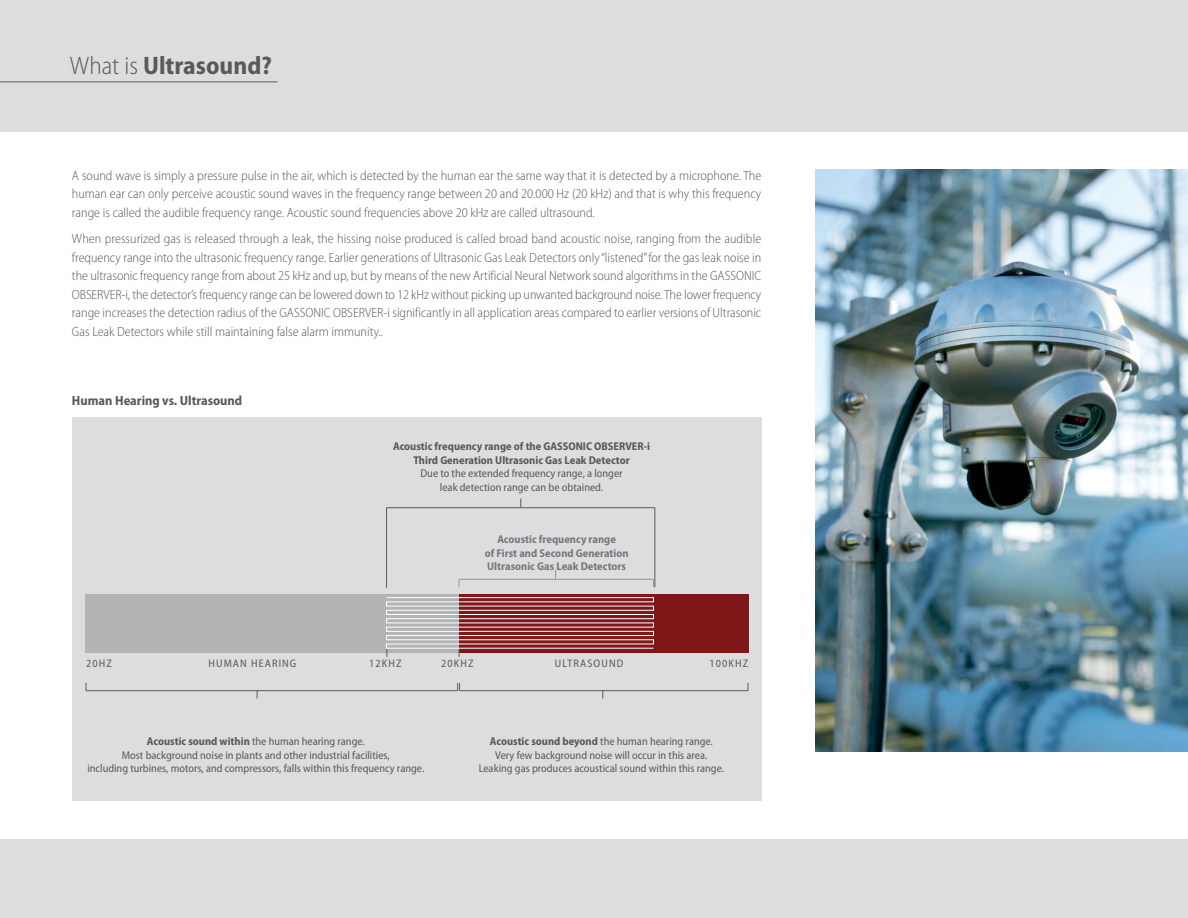
<style>
.page{position:relative;width:1188px;height:918px;background:#fff}
.page>*{position:absolute;margin:0;border:0;box-sizing:border-box;transform-origin:0 0}
.t1{font:700 semi-condensed 25.35px "Myriad Pro";color:#58595b}
.t2{font:300 semi-condensed 13.35px/18.5px "Myriad Pro";color:#58595b;text-align:justify}
.t3{font:700 semi-condensed 13.35px "Myriad Pro";color:#58595b}
.t4{font:semi-condensed 11.25px/13.5px "Myriad Pro";color:#58595b;text-align:center}
.t5{font:700 semi-condensed 11.25px/13.5px "Myriad Pro";color:#58595b;text-align:center}
.t6{font:700 semi-condensed 11.25px/13.5px "Myriad Pro";color:#77787b;text-align:center}
.t7{font:semi-condensed 10.95px "Myriad Pro";letter-spacing:.1em;color:#58595b}
.s1{font-weight:300}
.s2{font-weight:700}
</style>
<div class="page">
<div style="left:0;top:0;width:1188px;height:131px;background:#dcddde"></div>
<div style="left:0;top:839px;width:1188px;height:79px;background:#dcddde"></div>
<hr style="left:0;top:82px;width:277px;height:1px;background:#58595b">
<div style="left:72px;top:418px;width:689px;height:383px;background:#dcddde"></div>
<div style="left:86px;top:594px;width:373px;height:58px;background:#b2b4b6"></div>
<div style="left:459px;top:594px;width:290px;height:58px;background:#7f1719"></div>
<svg style="left:458px;top:570px;width:196px;height:17px"></svg>
<svg style="left:86px;top:683px;width:663px;height:15px"></svg>
<svg style="left:386px;top:597px;width:268px;height:60px"></svg>
<hr style="left:655px;top:507px;width:1px;height:80px;background:#58595b">
<hr style="left:386px;top:508px;width:1px;height:80px;background:#58595b">
<svg style="left:386px;top:499px;width:270px;height:9px"></svg>
<img style="left:816px;top:170px;width:372px;height:582px">
<h1 class="t1" style="left:70px;top:56px;width:203px"><span class="s1">What is</span> Ultrasound?</h1>
<p class="t2" style="left:72px;top:167px;width:691px">A sound wave is simply a pressure pulse in the air, which is detected by the human ear the same way that it is detected by a microphone. The human ear can only perceive acoustic sound waves in the frequency range between 20 and 20.000 Hz (20 kHz) and that is why this frequency range is called the audible frequency range. Acoustic sound frequencies above 20 kHz are called ultrasound.</p>
<p class="t2" style="left:72px;top:231px;width:691px">When pressurized gas is released through a leak, the hissing noise produced is called broad band acoustic noise, ranging from the audible frequency range into the ultrasonic frequency range. Earlier generations of Ultrasonic Gas Leak Detectors only “listened” for the gas leak noise in the ultrasonic frequency range from about 25 kHz and up, but by means of the new Artificial Neural Network sound algorithms in the GASSONIC OBSERVER-i, the detector’s frequency range can be lowered down to 12 kHz without picking up unwanted background noise. The lower frequency range increases the detection radius of the GASSONIC OBSERVER-i significantly in all application areas compared to earlier versions of Ultrasonic Gas Leak Detectors while still maintaining false alarm immunity..</p>
<p class="t3" style="left:72px;top:396px;width:172px">Human Hearing vs. Ultrasound</p>
<p class="t5" style="left:393px;top:441px;width:258px">Acoustic frequency range of the GASSONIC OBSERVER-i<br>Third Generation Ultrasonic Gas Leak Detector</p>
<p class="t4" style="left:421px;top:468px;width:204px">Due to the extended frequency range, a longer leak detection range can be obtained.</p>
<p class="t6" style="left:485px;top:533px;width:146px">Acoustic frequency range<br>of First and Second Generation<br>Ultrasonic Gas Leak Detectors</p>
<p class="t7" style="left:86px;top:660px;width:27px">20HZ</p>
<p class="t7" style="left:208px;top:660px;width:89px">HUMAN HEARING</p>
<p class="t7" style="left:369px;top:660px;width:34px">12KHZ</p>
<p class="t7" style="left:441px;top:660px;width:34px">20KHZ</p>
<p class="t7" style="left:555px;top:660px;width:70px">ULTRASOUND</p>
<p class="t7" style="left:710px;top:660px;width:40px">100KHZ</p>
<p class="t4" style="left:87px;top:736px;width:338px"><span class="s2">Acoustic sound within</span> the human hearing range.<br>Most background noise in plants and other industrial facilities,<br>including turbines, motors, and compressors, falls within this frequency range.</p>
<p class="t4" style="left:479px;top:736px;width:247px"><span class="s2">Acoustic sound beyond</span> the human hearing range.<br>Very few background noise will occur in this area.<br>Leaking gas produces acoustical sound within this range.</p>
</div>
